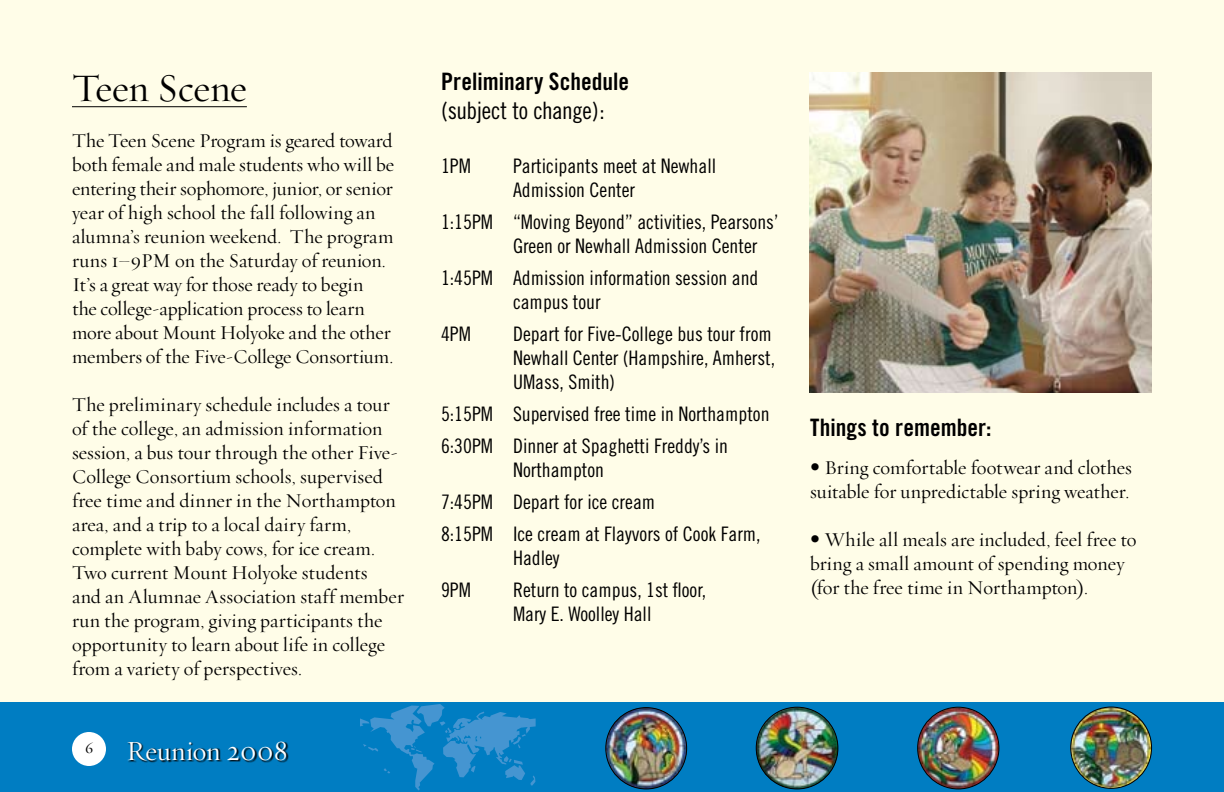
<style>
.page{position:relative;width:1224px;height:792px;background:#fffde8}
.page>*{position:absolute;margin:0;border:0;box-sizing:border-box;transform-origin:0 0}
.t1{font:40px "Requiem Display HTF Roman";letter-spacing:-.005em;color:#000}
.t2{font:28px "Requiem Display HTF Roman";letter-spacing:.01em;color:#fff}
.t3{font:24px "Trade Gothic Bold Cond Twenty";color:#000}
.t4{font:24px "Trade Gothic Cond Eighteen";letter-spacing:-.02em;color:#000}
.t5{font:20px/24px "Requiem Display HTF Roman";color:#000}
.t6{font:20px/24px "Trade Gothic Cond Eighteen";color:#000}
.s1{font-family:"Trade Gothic Cond Eighteen"}
</style>
<div class="page">
<div style="left:0;top:702px;width:1224px;height:90px;background:#007dc2"></div>
<div style="left:72px;top:732px;width:34px;height:34px;background:#fff;border-radius:50%"></div>
<div style="left:128px;top:742px;width:210px;height:50px;background:#000;opacity:.95"></div>
<hr style="left:72px;top:106px;width:175px;height:1px;background:#000">
<img style="left:809px;top:72px;width:343px;height:320px">
<img style="left:918px;top:707px;width:81px;height:82px;border-radius:41px">
<div style="left:917px;top:707px;width:82px;height:82px;border:1px solid #000;border-radius:50%"></div>
<img style="left:1071px;top:707px;width:81px;height:81px;border-radius:41px">
<div style="left:1070px;top:707px;width:82px;height:82px;border:1px solid #000;border-radius:50%"></div>
<img style="left:756px;top:707px;width:82px;height:82px;border-radius:41px">
<div style="left:756px;top:707px;width:82px;height:82px;border:1px solid #000;border-radius:50%"></div>
<img style="left:606px;top:708px;width:81px;height:81px;border-radius:41px">
<div style="left:605px;top:707px;width:82px;height:82px;border:1px solid #000;border-radius:50%"></div>
<svg style="left:360px;top:704px;width:176px;height:87px"></svg>
<h1 class="t1" style="left:72px;top:65px;width:176px">Teen Scene</h1>
<p class="t5" style="left:72px;top:129px;width:324px">The Teen Scene Program is geared toward both female and male students who will be entering their sophomore, junior, or senior year of high school the fall following an alumna’s reunion weekend. The program runs 1–9PM on the Saturday of reunion.<br>It’s a great way for those ready to begin<br>the college-application process to learn more about Mount Holyoke and the other members of the Five-College Consortium.</p>
<p class="t5" style="left:72px;top:393px;width:333px">The preliminary schedule includes a tour of the college, an admission information session, a bus tour through the other Five-College Consortium schools, supervised free time and dinner in the Northampton area, and a trip to a local dairy farm, complete with baby cows, for ice cream.<br>Two current Mount Holyoke students<br>and an Alumnae Association staff member run the program, giving participants the opportunity to learn about life in college from a variety of perspectives.</p>
<h2 class="t2" style="left:85px;top:734px;width:204px"><sup>6</sup> Reunion 2008</h2>
<p class="t3" style="left:441px;top:67px;width:190px">Preliminary Schedule</p>
<p class="t4" style="left:441px;top:96px;width:165px">(subject to change):</p>
<p class="t6" style="left:441px;top:154px;width:31px">1PM</p>
<p class="t6" style="left:513px;top:154px;width:205px">Participants meet at Newhall<br>Admission Center</p>
<p class="t6" style="left:513px;top:210px;width:267px;text-indent:-72px">1:15PM “Moving Beyond” activities, Pearsons’<br>Green or Newhall Admission Center</p>
<p class="t6" style="left:513px;top:266px;width:247px;text-indent:-72px">1:45PM Admission information session and campus tour</p>
<p class="t6" style="left:441px;top:322px;width:31px">4PM</p>
<p class="t6" style="left:513px;top:322px;width:264px">Depart for Five-College bus tour from<br>Newhall Center (Hampshire, Amherst,<br>UMass, Smith)</p>
<p class="t6" style="left:441px;top:398px;width:330px;line-height:32px">5:15PM Supervised free time in Northampton<br>6:30PM Dinner at Spaghetti Freddy’s in</p>
<p class="t6" style="left:441px;top:454px;width:321px;line-height:32px;text-indent:72px">Northampton<br>7:45PM Depart for ice cream<br>8:15PM Ice cream at Flayvors of Cook Farm,</p>
<p class="t6" style="left:513px;top:546px;width:48px">Hadley</p>
<p class="t6" style="left:441px;top:578px;width:31px">9PM</p>
<p class="t6" style="left:513px;top:578px;width:195px">Return to campus, 1st floor,<br>Mary E. Woolley Hall</p>
<p class="t3" style="left:810px;top:413px;width:183px">Things to remember:</p>
<p class="t5" style="left:810px;top:457px;width:323px"><span class="s1">•</span> Bring comfortable footwear and clothes suitable for unpredictable spring weather.</p>
<p class="t5" style="left:810px;top:529px;width:328px"><span class="s1">•</span> While all meals are included, feel free to bring a small amount of spending money (for the free time in Northampton).</p>
</div>
